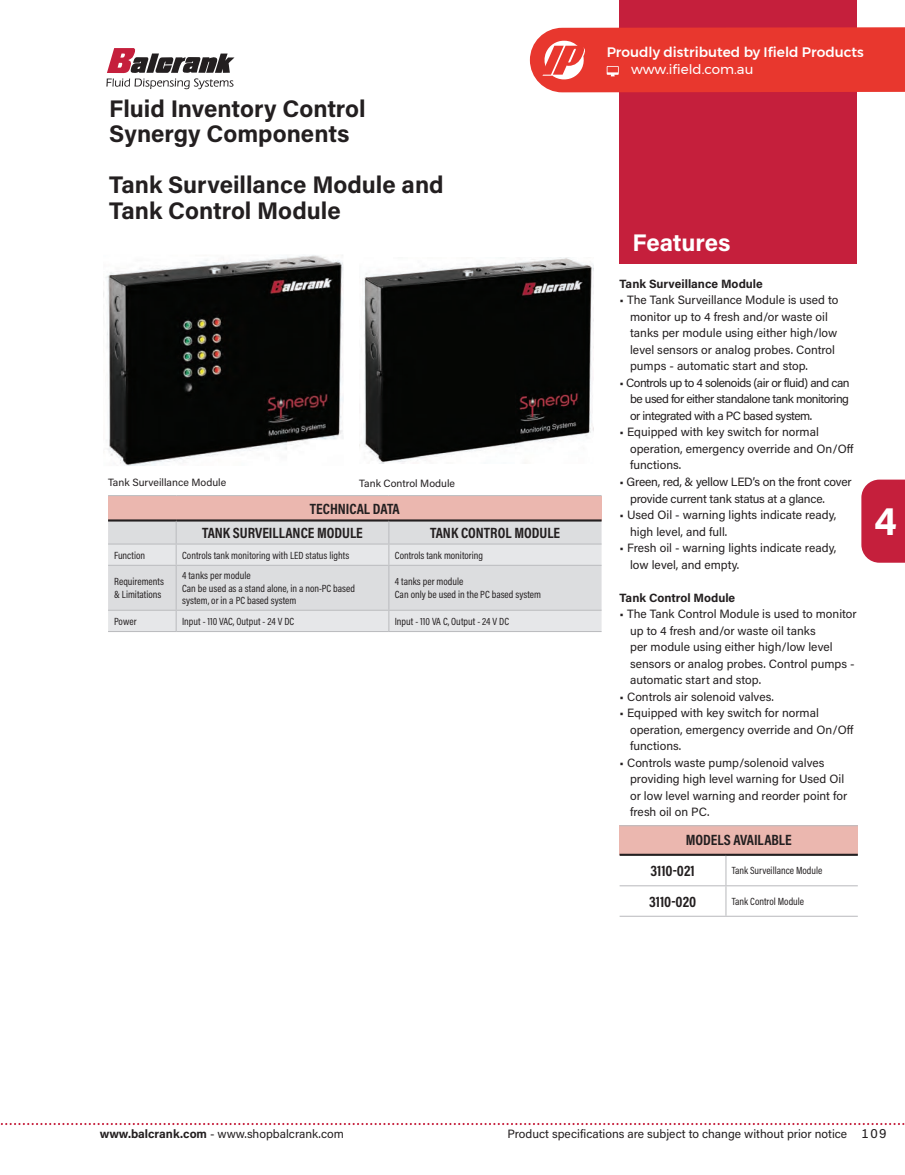
<style>
.page{position:relative;width:905px;height:1175px;background:#fff}
.page>*{position:absolute;margin:0;border:0;box-sizing:border-box;transform-origin:0 0}
.t1{font:700 40.5px "Acumin Pro";color:#fff}
.t2{font:700 24px/25.5px "Acumin Pro";color:#231f20}
.t3{font:700 24px "Acumin Pro";color:#fff}
.t4{font:700 15px/30.8px "Acumin Pro Cond";color:#231f20}
.t5{font:500 13.8px "Montserrat";color:#fff}
.t6{font:13.35px "Montserrat";color:#fff}
.t7{font:12px/16.5px "Acumin Pro";color:#231f20}
.t8{font:12px/16.5px "Acumin Pro";letter-spacing:-.02em;color:#231f20}
.t9{font:700 12px "Acumin Pro";color:#231f20}
.t10{font:10.5px/12.6px "Acumin Pro Cond";color:#231f20}
.t11{font:10.5px "Acumin Pro";color:#231f20}
.s1{font-weight:700}
.s2{font-size:13.5px}
</style>
<div class="page">
<svg style="left:106px;top:48px;width:128px;height:41px"></svg>
<svg style="left:0;top:1123px;width:905px;height:2px"></svg>
<svg style="left:861px;top:479px;width:43px;height:83px;background:#c82a46"></svg>
<div style="left:619px;top:825px;width:238px;height:29px;background:#ebb7af"></div>
<hr style="left:619px;top:825px;width:107px;height:1px;background:#bcbdc0">
<hr style="left:726px;top:825px;width:131px;height:1px;background:#bcbdc0">
<hr style="left:619px;top:853px;width:107px;height:3px;background:#231f20">
<hr style="left:726px;top:853px;width:131px;height:3px;background:#231f20">
<svg style="left:619px;top:854px;width:238px;height:61px"></svg>
<hr style="left:619px;top:915px;width:107px;height:1px;background:#bcbdc0">
<hr style="left:726px;top:915px;width:131px;height:1px;background:#bcbdc0">
<div style="left:619px;top:0;width:238px;height:264px;background:#c51f3c"></div>
<img style="left:103px;top:255px;width:240px;height:211px">
<div style="left:108px;top:495px;width:493px;height:25px;background:#ebb7af"></div>
<div style="left:108px;top:521px;width:493px;height:22px;background:#dcdddf"></div>
<svg style="left:108px;top:544px;width:493px;height:87px;background:#e0e1e3"></svg>
<hr style="left:108px;top:495px;width:68px;height:1px;background:#bcbdc0">
<hr style="left:176px;top:495px;width:213px;height:1px;background:#bcbdc0">
<hr style="left:389px;top:495px;width:212px;height:1px;background:#bcbdc0">
<hr style="left:108px;top:519px;width:68px;height:2px;background:#231f20">
<hr style="left:176px;top:519px;width:213px;height:2px;background:#231f20">
<hr style="left:389px;top:519px;width:212px;height:2px;background:#231f20">
<hr style="left:108px;top:543px;width:68px;height:1px;background:#bcbdc0">
<hr style="left:176px;top:543px;width:213px;height:1px;background:#bcbdc0">
<svg style="left:176px;top:521px;width:1px;height:44px"></svg>
<hr style="left:389px;top:543px;width:212px;height:1px;background:#bcbdc0">
<svg style="left:388px;top:521px;width:1px;height:44px"></svg>
<hr style="left:108px;top:565px;width:68px;height:1px;background:#bcbdc0">
<hr style="left:176px;top:565px;width:213px;height:1px;background:#bcbdc0">
<hr style="left:176px;top:566px;width:1px;height:43px;background:#bcbdc0">
<hr style="left:389px;top:565px;width:212px;height:1px;background:#bcbdc0">
<hr style="left:388px;top:566px;width:1px;height:43px;background:#bcbdc0">
<hr style="left:108px;top:609px;width:68px;height:2px;background:#bcbdc0">
<hr style="left:176px;top:609px;width:213px;height:2px;background:#bcbdc0">
<svg style="left:176px;top:611px;width:1px;height:20px"></svg>
<hr style="left:389px;top:609px;width:212px;height:2px;background:#bcbdc0">
<svg style="left:388px;top:611px;width:1px;height:20px"></svg>
<hr style="left:108px;top:631px;width:68px;height:1px;background:#bcbdc0">
<hr style="left:176px;top:631px;width:213px;height:1px;background:#bcbdc0">
<hr style="left:389px;top:631px;width:212px;height:1px;background:#bcbdc0">
<img style="left:359px;top:258px;width:234px;height:205px">
<svg style="left:530px;top:27px;width:374px;height:65px;background:#e84037"></svg>
<p class="t5" style="left:606px;top:41px;width:259px">Proudly distributed by Ifield Products</p>
<p class="t2" style="left:109px;top:94px;width:258px">Fluid Inventory Control<br>Synergy Components</p>
<p class="t2" style="left:109px;top:171px;width:336px">Tank Surveillance Module and<br>Tank Control Module</p>
<p class="t11" style="left:108px;top:475px;width:120px">Tank Surveillance Module</p>
<p class="t11" style="left:359px;top:476px;width:97px">Tank Control Module</p>
<p class="t4" style="left:202px;top:496px;width:199px;line-height:24.5px;text-indent:108px">TECHNICAL DATA<br>TANK SURVEILLANCE MODULE</p>
<p class="t4" style="left:430px;top:517px;width:131px">TANK CONTROL MODULE</p>
<p class="t10" style="left:114px;top:548px;width:33px">Function</p>
<p class="t10" style="left:182px;top:548px;width:168px">Controls tank monitoring with LED status lights</p>
<p class="t10" style="left:395px;top:548px;width:90px">Controls tank monitoring</p>
<p class="t10" style="left:114px;top:575px;width:51px">Requirements &amp; Limitations</p>
<p class="t10" style="left:182px;top:569px;width:174px">4 tanks per module<br>Can be used as a stand alone, in a non-PC based system, or in a PC based system</p>
<p class="t10" style="left:395px;top:575px;width:148px">4 tanks per module<br>Can only be used in the PC based system</p>
<p class="t10" style="left:114px;top:614px;width:24px">Power</p>
<p class="t10" style="left:182px;top:614px;width:114px">Input - 110 VAC, Output - 24 V DC</p>
<p class="t10" style="left:395px;top:614px;width:116px">Input - 110 VA C, Output - 24 V DC</p>
<p class="t6" style="left:631px;top:59px;width:124px">www.ifield.com.au</p>
<p class="t3" style="left:632px;top:226px;width:100px">Features</p>
<p class="t9" style="left:619px;top:275px;width:145px">Tank Surveillance Module</p>
<p class="t7" style="left:630px;top:291px;width:210px;text-indent:-10px">• The Tank Surveillance Module is used to monitor up to 4 fresh and/or waste oil tanks per module using either high/low level sensors or analog probes. Control pumps - automatic start and stop.</p>
<p class="t7" style="left:630px;top:374px;width:221px;text-align:justify;text-indent:-10px">• Controls up to 4 solenoids (air or fluid) and can be used for either standalone tank monitoring or integrated with a PC based system.</p>
<p class="t7" style="left:630px;top:423px;width:225px;text-indent:-10px">• Equipped with key switch for normal operation, emergency override and On/Off functions.</p>
<p class="t8" style="left:630px;top:473px;width:223px;text-indent:-10px">• Green, red, &amp; yellow LED’s on the front cover provide current tank status at a glance.</p>
<p class="t7" style="left:630px;top:506px;width:208px;text-indent:-10px">• Used Oil - warning lights indicate ready, high level, and full.</p>
<p class="t7" style="left:630px;top:539px;width:208px;text-indent:-10px">• Fresh oil - warning lights indicate ready, low level, and empty.</p>
<p class="t9" style="left:619px;top:589px;width:117px">Tank Control Module</p>
<p class="t7" style="left:630px;top:605px;width:228px;text-indent:-10px">• The Tank Control Module is used to monitor up to 4 fresh and/or waste oil tanks<br>per module using either high/low level sensors or analog probes. Control pumps - automatic start and stop.</p>
<p class="t7" style="left:619px;top:687px;width:156px">• Controls air solenoid valves.</p>
<p class="t7" style="left:630px;top:704px;width:225px;text-indent:-10px">• Equipped with key switch for normal operation, emergency override and On/Off functions.</p>
<p class="t7" style="left:630px;top:753px;width:219px;text-indent:-10px">• Controls waste pump/solenoid valves providing high level warning for Used Oil or low level warning and reorder point for fresh oil on PC.</p>
<p class="t4" style="left:650px;top:824px;width:142px;text-indent:35px">MODELS AVAILABLE<br>3110-021</p>
<p class="t10" style="left:732px;top:864px;width:92px">Tank Surveillance Module</p>
<p class="t4" style="left:649px;top:885px;width:48px">3110-020</p>
<p class="t10" style="left:732px;top:894px;width:74px">Tank Control Module</p>
<p class="t1" style="left:874px;top:492px;width:25px">4</p>
<p class="t7" style="left:100px;top:1124px;width:245px"><span class="s1">www.balcrank.com</span> - www.shopbalcrank.com</p>
<p class="t7" style="left:507px;top:1124px;width:381px">Product specifications are subject to change without prior notice <span class="s2">109</span></p>
</div>
